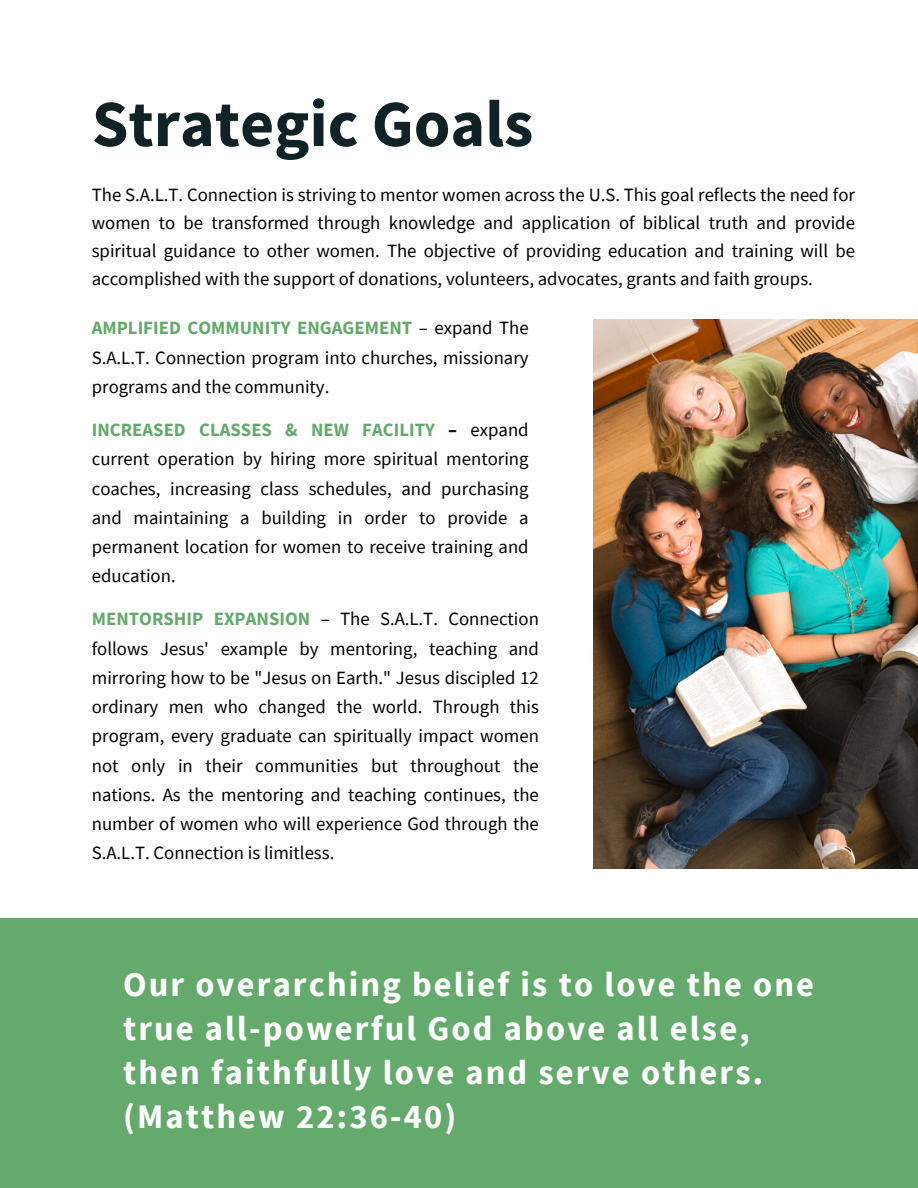
<style>
.page{position:relative;width:918px;height:1188px;background:#fff}
.page>*{position:absolute;margin:0;border:0;box-sizing:border-box;transform-origin:0 0}
.t1{font:700 66px "Source Sans Pro";color:#102226}
.t2{font:700 34.5px/43.8px "Source Sans Pro";letter-spacing:.06em;color:#fff}
.t3{font:18.75px/29.2px "Source Sans Pro";color:#000;text-align:justify}
.s1{font-weight:700;color:#65aa6d}
.s2{font-weight:700}
</style>
<div class="page">
<div style="left:0;top:919px;width:917px;height:269px;background:#65aa6d"></div>
<img style="left:594px;top:319px;width:324px;height:549px">
<h1 class="t1" style="left:92px;top:81px;width:443px">Strategic Goals</h1>
<p class="t3" style="left:92px;top:180px;width:765px;line-height:28.2px">The S.A.L.T. Connection is striving to mentor women across the U.S. This goal reflects the need for women to be transformed through knowledge and application of biblical truth and provide spiritual guidance to other women. The objective of providing education and training will be accomplished with the support of donations, volunteers, advocates, grants and faith groups.</p>
<p class="t3" style="left:92px;top:313px;width:438px"><span class="s1">AMPLIFIED COMMUNITY ENGAGEMENT</span> – expand The S.A.L.T. Connection program into churches, missionary programs and the community.</p>
<p class="t3" style="left:92px;top:415px;width:438px"><span class="s1">INCREASED CLASSES &amp; NEW FACILITY</span> <span class="s2">–</span> expand current operation by hiring more spiritual mentoring coaches, increasing class schedules, and purchasing and maintaining a building in order to provide a permanent location for women to receive training and education.</p>
<p class="t3" style="left:92px;top:604px;width:449px"><span class="s1">MENTORSHIP EXPANSION</span> – The S.A.L.T. Connection follows Jesus' example by mentoring, teaching and mirroring how to be "Jesus on Earth." Jesus discipled 12 ordinary men who changed the world. Through this program, every graduate can spiritually impact women not only in their communities but throughout the nations. As the mentoring and teaching continues, the number of women who will experience God through the S.A.L.T. Connection is limitless.</p>
<p class="t2" style="left:123px;top:962px;width:693px">Our overarching belief is to love the one true all-powerful God above all else, then faithfully love and serve others. (Matthew 22:36-40)</p>
</div>
